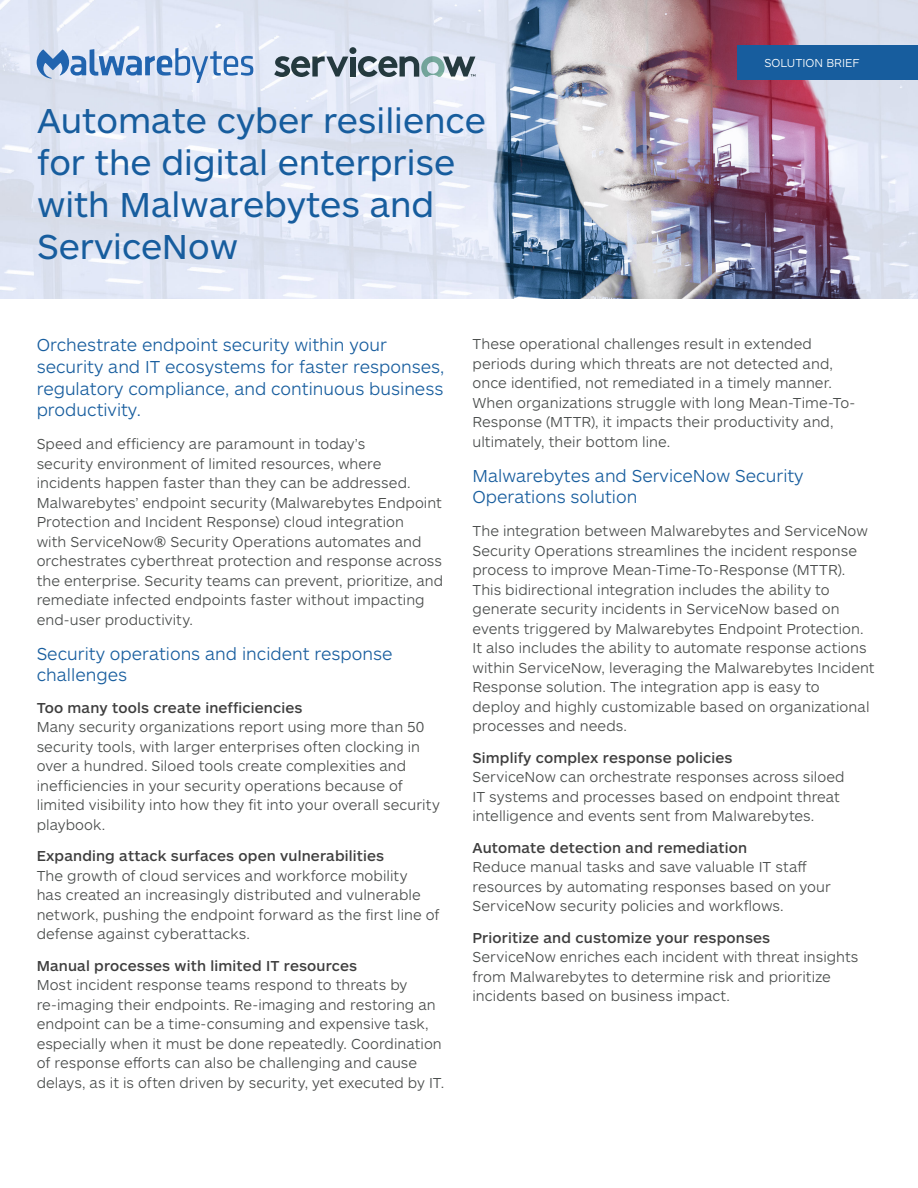
<style>
.page{position:relative;width:918px;height:1188px;background:#fff}
.page>*{position:absolute;margin:0;border:0;box-sizing:border-box;transform-origin:0 0}
.t1{font:36px/42px "ARS Maquette Pro";color:#175d9e}
.t2{font:300 18px/21.6px "ARS Maquette Pro";color:#175d9e}
.Body_Copy{font:300 15px/19.5px "ARS Maquette Pro";letter-spacing:.005em;color:#484b4a}
.t3{font:500 15px "ARS Maquette Pro";letter-spacing:.01em;color:#3e3e3e}
.t4{font:300 12px "ARS Maquette Pro";color:#fff}
.s1{font-family:"Open Sans";font-weight:400}
</style>
<div class="page">
<img style="left:0;top:0;width:918px;height:298px">
<svg style="left:274px;top:56px;width:74px;height:21px;background:#84919b"></svg>
<div style="left:349px;top:47px;width:7px;height:7px;background:#293f41;border-radius:50%"></div>
<div style="left:350px;top:57px;width:6px;height:20px;background:#293f41"></div>
<svg style="left:358px;top:56px;width:117px;height:21px;background:#87979e"></svg>
<div style="left:738px;top:45px;width:180px;height:35px;background:#175d9e"></div>
<svg style="left:37px;top:48px;width:216px;height:35px;background:#a6bfdf"></svg>
<h1 class="t1" style="left:37px;top:97px;width:450px">Automate cyber resilience for the digital enterprise with Malwarebytes and<br>ServiceNow</h1>
<p class="t4" style="left:764px;top:55px;width:97px">SOLUTION BRIEF</p>
<h2 class="t2" style="left:37px;top:334px;width:409px">Orchestrate endpoint security within your security and IT ecosystems for faster responses, regulatory compliance, and continuous business productivity.</h2>
<p class="Body_Copy" style="left:37px;top:434px;width:408px">Speed and efficiency are paramount in today’s<br>security environment of limited resources, where incidents happen faster than they can be addressed.<br>Malwarebytes’ endpoint security (Malwarebytes Endpoint Protection and Incident Response) cloud integration<br>with ServiceNow<span class="s1">®</span> Security Operations automates and orchestrates cyberthreat protection and response across the enterprise. Security teams can prevent, prioritize, and remediate infected endpoints faster without impacting end-user productivity.</p>
<h2 class="t2" style="left:37px;top:642px;width:357px">Security operations and incident response challenges</h2>
<h3 class="t3" style="left:37px;top:698px;width:267px">Too many tools create inefficiencies</h3>
<p class="Body_Copy" style="left:37px;top:717px;width:405px">Many security organizations report using more than 50 security tools, with larger enterprises often clocking in over a hundred. Siloed tools create complexities and inefficiencies in your security operations because of limited visibility into how they fit into your overall security playbook.</p>
<h3 class="t3" style="left:37px;top:847px;width:349px">Expanding attack surfaces open vulnerabilities</h3>
<p class="Body_Copy" style="left:37px;top:865px;width:404px">The growth of cloud services and workforce mobility<br>has created an increasingly distributed and vulnerable network, pushing the endpoint forward as the first line of defense against cyberattacks.</p>
<h3 class="t3" style="left:37px;top:956px;width:322px">Manual processes with limited IT resources</h3>
<p class="Body_Copy" style="left:37px;top:975px;width:409px">Most incident response teams respond to threats by re-imaging their endpoints. Re-imaging and restoring an endpoint can be a time-consuming and expensive task, especially when it must be done repeatedly. Coordination of response efforts can also be challenging and cause delays, as it is often driven by security, yet executed by IT.</p>
<p class="Body_Copy" style="left:472px;top:333px;width:384px">These operational challenges result in extended periods during which threats are not detected and, once identified, not remediated in a timely manner.<br>When organizations struggle with long Mean-Time-To-Response (MTTR), it impacts their productivity and, ultimately, their bottom line.</p>
<h2 class="t2" style="left:472px;top:464px;width:333px">Malwarebytes and ServiceNow Security<br>Operations solution</h2>
<p class="Body_Copy" style="left:472px;top:521px;width:404px">The integration between Malwarebytes and ServiceNow Security Operations streamlines the incident response process to improve Mean-Time-To-Response (MTTR).<br>This bidirectional integration includes the ability to generate security incidents in ServiceNow based on events triggered by Malwarebytes Endpoint Protection.<br>It also includes the ability to automate response actions within ServiceNow, leveraging the Malwarebytes Incident Response solution. The integration app is easy to<br>deploy and highly customizable based on organizational processes and needs.</p>
<h3 class="t3" style="left:472px;top:748px;width:262px">Simplify complex response policies</h3>
<p class="Body_Copy" style="left:472px;top:767px;width:374px">ServiceNow can orchestrate responses across siloed<br>IT systems and processes based on endpoint threat intelligence and events sent from Malwarebytes.</p>
<h3 class="t3" style="left:472px;top:838px;width:276px">Automate detection and remediation</h3>
<p class="Body_Copy" style="left:472px;top:857px;width:360px">Reduce manual tasks and save valuable IT staff resources by automating responses based on your<br>ServiceNow security policies and workflows.</p>
<h3 class="t3" style="left:472px;top:928px;width:299px">Prioritize and customize your responses</h3>
<p class="Body_Copy" style="left:472px;top:947px;width:388px">ServiceNow enriches each incident with threat insights from Malwarebytes to determine risk and prioritize incidents based on business impact.</p>
</div>
